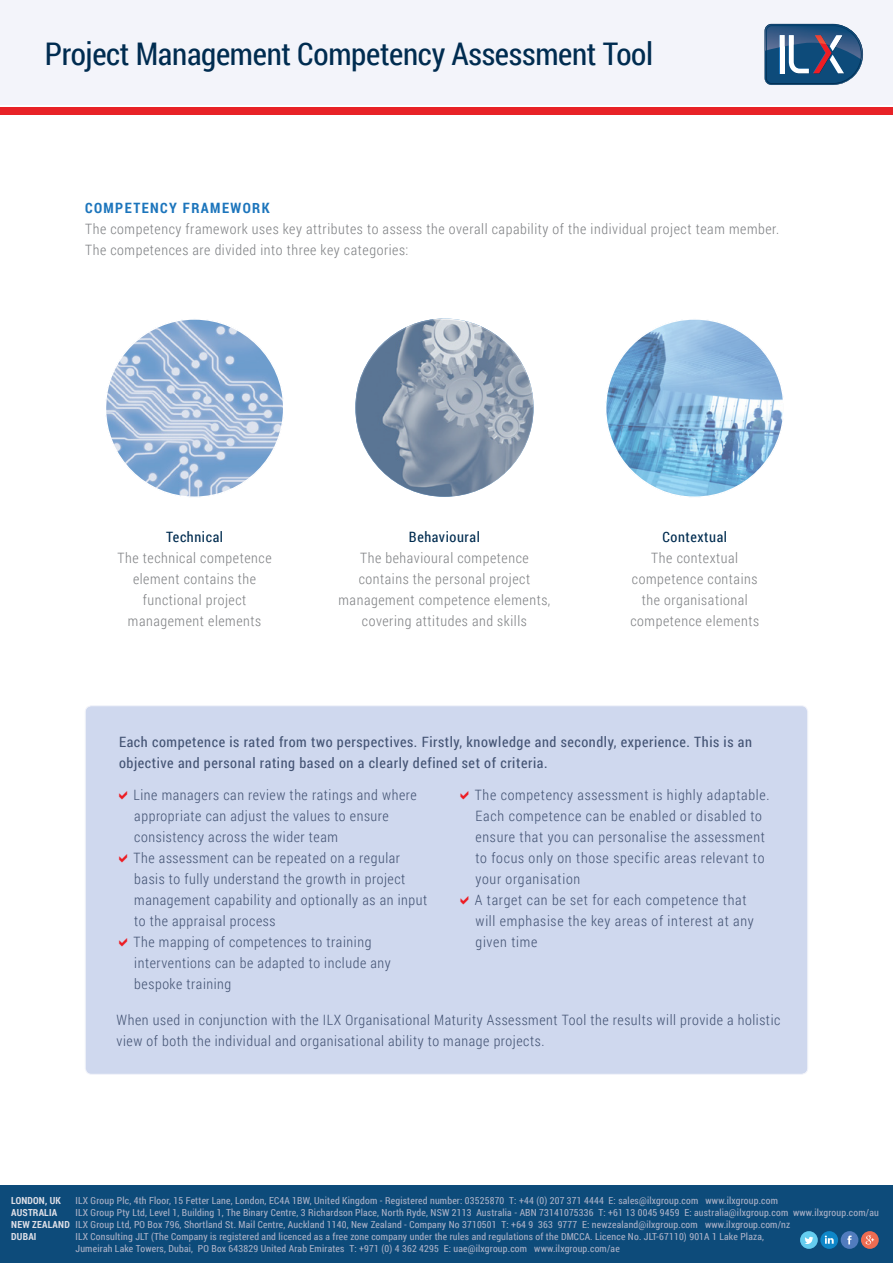
<style>
.page{position:relative;width:893px;height:1263px;background:#fff}
.page>*{position:absolute;margin:0;border:0;box-sizing:border-box;transform-origin:0 0}
.t1{font:31.2px "Roboto Condensed";letter-spacing:-.01em;color:#002c50}
.t2{font:300 14.25px/21px "Roboto Condensed";letter-spacing:.04em;color:#445474}
.t3{font:300 14.25px/21px "Roboto Condensed";letter-spacing:.04em;color:#808285;text-align:center}
.t4{font:14.25px/21px "Roboto Condensed";letter-spacing:.04em;color:#445474}
.t5{font:14.25px "Roboto Condensed";letter-spacing:.04em;color:#002c50}
.t6{font:700 14.25px "Roboto Condensed";letter-spacing:.1em;color:#1c75bc}
.t7{font:9.75px/12px "Roboto Condensed";letter-spacing:.02em;color:#abb1c7}
.t8{font:700 9.75px/12px "Roboto Condensed";letter-spacing:.02em;color:#dedfe7}
</style>
<div class="page">
<div style="left:0;top:0;width:893px;height:104px;background:#f3f4fa"></div>
<div style="left:0;top:107px;width:893px;height:8px;background:#e82227"></div>
<svg style="left:765px;top:24px;width:99px;height:61px"></svg>
<div style="left:0;top:1185px;width:893px;height:78px;background:#0d4b7a"></div>
<div style="left:800px;top:1231px;width:18px;height:18px;background:#65cdf0;border-radius:50%"></div>
<svg style="left:805px;top:1237px;width:8px;height:7px"></svg>
<div style="left:841px;top:1231px;width:17px;height:18px;background:#517cbe;border-radius:50%"></div>
<svg style="left:847px;top:1235px;width:5px;height:9px"></svg>
<svg style="left:861px;top:1231px;width:18px;height:18px"></svg>
<svg style="left:866px;top:1235px;width:8px;height:9px"></svg>
<div style="left:820px;top:1231px;width:18px;height:18px;background:#0f87c9;border-radius:50%"></div>
<svg style="left:825px;top:1235px;width:9px;height:9px"></svg>
<svg style="left:355px;top:319px;width:179px;height:178px;background:#8596aa"></svg>
<img style="left:105px;top:319px;width:179px;height:178px;border-radius:89px">
<div style="left:85px;top:706px;width:723px;height:368px;background:#cfd8ee;border-radius:6px"></div>
<img style="left:606px;top:319px;width:178px;height:178px;border-radius:89px">
<h1 class="t1" style="left:45px;top:32px;width:610px">Project Management Competency Assessment Tool</h1>
<p class="t6" style="left:85px;top:198px;width:186px">COMPETENCY FRAMEWORK</p>
<p class="t3" style="left:85px;top:218px;width:696px;text-align:left">The competency framework uses key attributes to assess the overall capability of the individual project team member.<br>The competences are divided into three key categories:</p>
<p class="t5" style="left:166px;top:527px;width:59px">Technical</p>
<p class="t3" style="left:117px;top:547px;width:156px">The technical competence element contains the functional project management elements</p>
<p class="t5" style="left:409px;top:527px;width:72px">Behavioural</p>
<p class="t3" style="left:338px;top:547px;width:213px">The behavioural competence contains the personal project management competence elements, covering attitudes and skills</p>
<p class="t5" style="left:662px;top:527px;width:66px">Contextual</p>
<p class="t3" style="left:630px;top:547px;width:130px">The contextual competence contains the organisational competence elements</p>
<p class="t4" style="left:119px;top:731px;width:634px">Each competence is rated from two perspectives. Firstly, knowledge and secondly, experience. This is an objective and personal rating based on a clearly defined set of criteria.</p>
<p class="t2" style="left:134px;top:783px;width:295px">Line managers can review the ratings and where appropriate can adjust the values to ensure consistency across the wider team<br>The assessment can be repeated on a regular basis to fully understand the growth in project management capability and optionally as an input to the appraisal process<br>The mapping of competences to training interventions can be adapted to include any bespoke training</p>
<p class="t2" style="left:475px;top:783px;width:296px">The competency assessment is highly adaptable.<br>Each competence can be enabled or disabled to ensure that you can personalise the assessment to focus only on those specific areas relevant to your organisation<br>A target can be set for each competence that will emphasise the key areas of interest at any given time</p>
<p class="t2" style="left:117px;top:1008px;width:665px">When used in conjunction with the ILX Organisational Maturity Assessment Tool the results will provide a holistic view of both the individual and organisational ability to manage projects.</p>
<p class="t7" style="left:75px;top:1194px;width:805px">ILX Group Plc, 4th Floor, 15 Fetter Lane, London, EC4A 1BW, United Kingdom - Registered number: 03525870 T: +44 (0) 207 371 4444 E: sales@ilxgroup.com www.ilxgroup.com<br>ILX Group Pty Ltd, Level 1, Building 1, The Binary Centre, 3 Richardson Place, North Ryde, NSW 2113 Australia - ABN 73141075336 T: +61 13 0045 9459 E: australia@ilxgroup.com www.ilxgroup.com/au ILX Group Ltd, PO Box 796, Shortland St. Mail Centre, Auckland 1140, New Zealand - Company No 3710501 T: +64 9 363 9777 E: newzealand@ilxgroup.com www.ilxgroup.com/nz<br>ILX Consulting JLT (The Company is registered and licenced as a free zone company under the rules and regulations of the DMCCA. Licence No. JLT-67110) 901A 1 Lake Plaza,<br>Jumeirah Lake Towers, Dubai, PO Box 643829 United Arab Emirates T: +971 (0) 4 362 4295 E: uae@ilxgroup.com www.ilxgroup.com/ae</p>
<p class="t8" style="left:11px;top:1194px;width:60px">LONDON, UK<br>AUSTRALIA<br>NEW ZEALAND<br>DUBAI</p>
</div>
